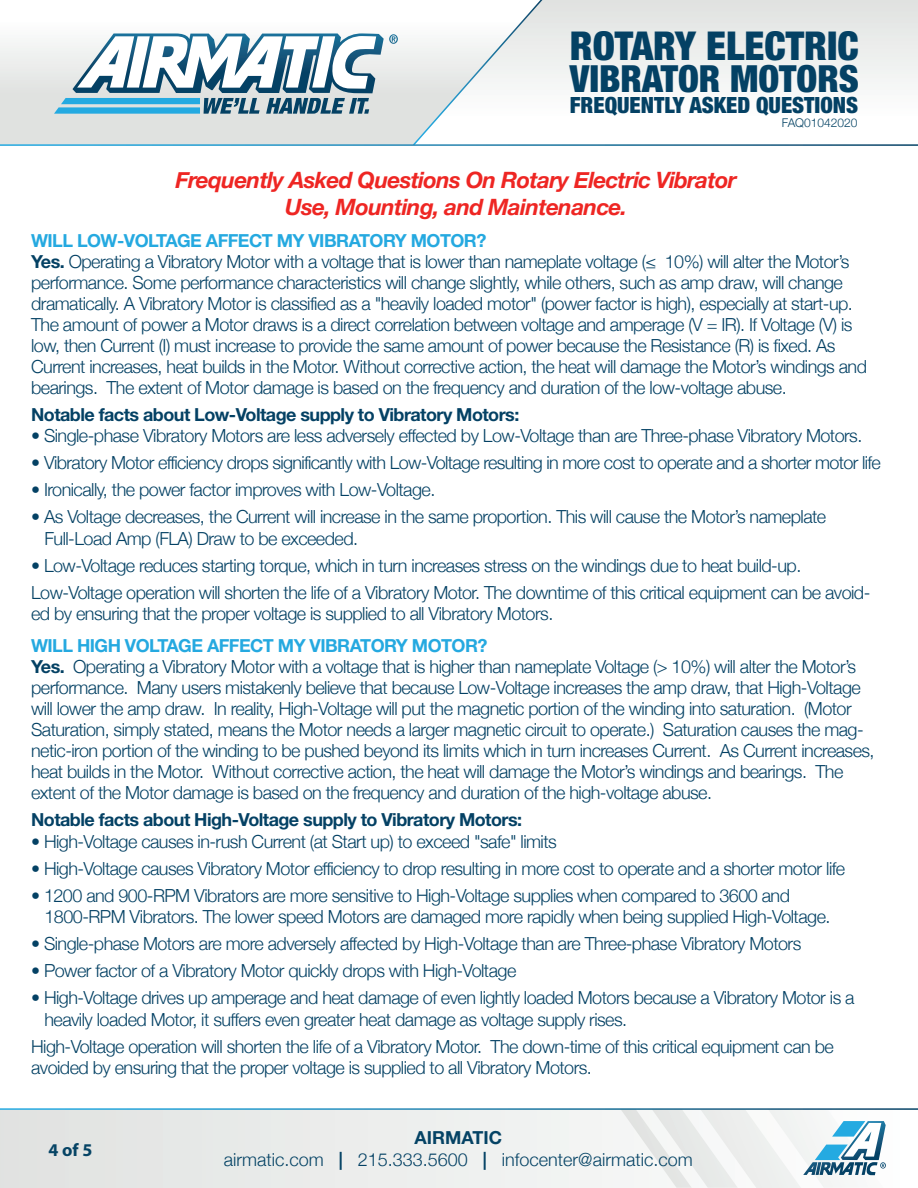
<style>
.page{position:relative;width:918px;height:1188px;background:#fff}
.page>*{position:absolute;margin:0;border:0;box-sizing:border-box;transform-origin:0 0}
.t1{font:900 condensed 39.9px "Helvetica Neue";color:#044164}
.t2{font:900 condensed 37.5px "Helvetica Neue";color:#044164}
.t3{font:italic 700 22.5px/27px "Helvetica Neue";letter-spacing:-.03em;color:#ee2623;text-align:center}
.t4{font:900 condensed 22.35px "Helvetica Neue";color:#044164}
.t5{font:300 18px/21px "Helvetica Neue";letter-spacing:-.03em;color:#044164}
.t6{font:700 18px "Helvetica Neue LT Std";letter-spacing:-.03em;color:#044164}
.t7{font:700 18px "Helvetica Neue LT Std";letter-spacing:-.03em;color:#25a9e0}
.t8{font:300 18px "Helvetica Neue";color:#054365}
.t9{font:700 18px "Helvetica Neue LT Std";color:#054365}
.t10{font:700 18px "Myriad Pro";color:#064465}
.t11{font:300 12px "Helvetica Neue";color:#064465}
.s1{font-family:"Helvetica Neue LT Std";font-weight:700}
.s2{color:#044164}
</style>
<div class="page">
<svg style="left:0;top:43px;width:411px;height:101px;background:#e2e3e2"></svg>
<svg style="left:545px;top:0;width:373px;height:82px"></svg>
<svg style="left:411px;top:0;width:134px;height:144px"></svg>
<svg style="left:54px;top:33px;width:344px;height:81px"></svg>
<div style="left:0;top:1109px;width:918px;height:79px;background:#ebeceb"></div>
<svg style="left:622px;top:1110px;width:264px;height:78px"></svg>
<hr style="left:0;top:1108px;width:918px;height:2px;background:#fff">
<h1 class="t1" style="left:570px;top:21px;width:291px">ROTARY ELECTRIC</h1>
<h2 class="t2" style="left:570px;top:55px;width:291px">VIBRATOR MOTORS</h2>
<p class="t4" style="left:570px;top:91px;width:290px">FREQUENTLY ASKED QUESTIONS</p>
<p class="t11" style="left:782px;top:115px;width:77px">FAQ01042020</p>
<p class="t3" style="left:176px;top:166px;width:562px">Frequently Asked Questions On Rotary Electric Vibrator<br>Use, Mounting, and Maintenance.</p>
<p class="t7" style="left:31px;top:229px;width:457px">WILL LOW-VOLTAGE AFFECT MY VIBRATORY MOTOR?</p>
<p class="t5" style="left:31px;top:250px;width:838px"><span class="s1">Yes.</span> Operating a Vibratory Motor with a voltage that is lower than nameplate voltage (≤ 10%) will alter the Motor’s performance. Some performance characteristics will change slightly, while others, such as amp draw, will change dramatically. A Vibratory Motor is classified as a "heavily loaded motor" (power factor is high), especially at start-up.<br>The amount of power a Motor draws is a direct correlation between voltage and amperage (V = IR). If Voltage (V) is low, then Current (I) must increase to provide the same amount of power because the Resistance (R) is fixed. As Current increases, heat builds in the Motor. Without corrective action, the heat will damage the Motor’s windings and bearings. The extent of Motor damage is based on the frequency and duration of the low-voltage abuse.</p>
<p class="t6" style="left:31px;top:403px;width:490px">Notable facts about Low-Voltage supply to Vibratory Motors:</p>
<p class="t5" style="left:31px;top:425px;width:833px">• Single-phase Vibratory Motors are less adversely effected by Low-Voltage than are Three-phase Vibratory Motors.</p>
<p class="t5" style="left:31px;top:452px;width:851px">• Vibratory Motor efficiency drops significantly with Low-Voltage resulting in more cost to operate and a shorter motor life</p>
<p class="t5" style="left:31px;top:479px;width:406px">• Ironically, the power factor improves with Low-Voltage.</p>
<p class="t5" style="left:44px;top:506px;width:783px;line-height:21.6px;text-indent:-13px">• As Voltage decreases, the Current will increase in the same proportion. This will cause the Motor’s nameplate<br>Full-Load Amp (FLA) Draw to be exceeded.</p>
<p class="t5" style="left:31px;top:552px;width:841px;line-height:27px">• Low-Voltage reduces starting torque, which in turn increases stress on the windings due to heat build-up.<br>Low-Voltage operation will shorten the life of a Vibratory Motor. The downtime of this critical equipment can be avoid-</p>
<p class="t5" style="left:31px;top:603px;width:524px">ed by ensuring that the proper voltage is supplied to all Vibratory Motors.</p>
<p class="t7" style="left:31px;top:634px;width:458px">WILL HIGH VOLTAGE AFFECT MY VIBRATORY MOTOR?</p>
<p class="t5" style="left:31px;top:656px;width:845px"><span class="s1">Yes.</span> Operating a Vibratory Motor with a voltage that is higher than nameplate Voltage (&gt; 10%) will alter the Motor’s performance. Many users mistakenly believe that because Low-Voltage increases the amp draw, that High-Voltage will lower the amp draw. In reality, High-Voltage will put the magnetic portion of the winding into saturation. (Motor Saturation, simply stated, means the Motor needs a larger magnetic circuit to operate.) Saturation causes the mag&shy;netic-iron portion of the winding to be pushed beyond its limits which in turn increases Current. As Current increases, heat builds in the Motor. Without corrective action, the heat will damage the Motor’s windings and bearings. The extent of the Motor damage is based on the frequency and duration of the high-voltage abuse.</p>
<p class="t6" style="left:31px;top:808px;width:493px">Notable facts about High-Voltage supply to Vibratory Motors:</p>
<p class="t5" style="left:31px;top:830px;width:527px">• High-Voltage causes in-rush Current (at Start up) to exceed "safe" limits</p>
<p class="t5" style="left:31px;top:857px;width:816px">• High-Voltage causes Vibratory Motor efficiency to drop resulting in more cost to operate and a shorter motor life</p>
<p class="t5" style="left:44px;top:884px;width:788px;line-height:21.6px;text-indent:-13px">• 1200 and 900-RPM Vibrators are more sensitive to High-Voltage supplies when compared to 3600 and<br>1800-RPM Vibrators. The lower speed Motors are damaged more rapidly when being supplied High-Voltage.</p>
<p class="t5" style="left:31px;top:933px;width:772px">• Single-phase Motors are more adversely affected by High-Voltage than are Three-phase Vibratory Motors</p>
<p class="t5" style="left:31px;top:960px;width:487px">• Power factor of a Vibratory Motor quickly drops with High-Voltage</p>
<p class="t5" style="left:44px;top:987px;width:812px;line-height:21.6px;text-indent:-13px">• High-Voltage drives up amperage and heat damage of even lightly loaded Motors because a Vibratory Motor is a heavily loaded Motor, it suffers even greater heat damage as voltage supply rises.</p>
<p class="t5" style="left:31px;top:1035px;width:804px;line-height:21.6px">High-Voltage operation will shorten the life of a Vibratory Motor. The down-time of this critical equipment can be avoided by ensuring that the proper voltage is supplied to all Vibratory Motors.</p>
<p class="t10" style="left:49px;top:1138px;width:45px">4 of 5</p>
<p class="t9" style="left:414px;top:1127px;width:89px">AIRMATIC</p>
<p class="t8" style="left:224px;top:1148px;width:470px">airmatic.com <span class="s1">|</span> <span class="s2">215.333.5600</span> <span class="s1">|</span> infocenter@airmatic.com</p>
</div>
